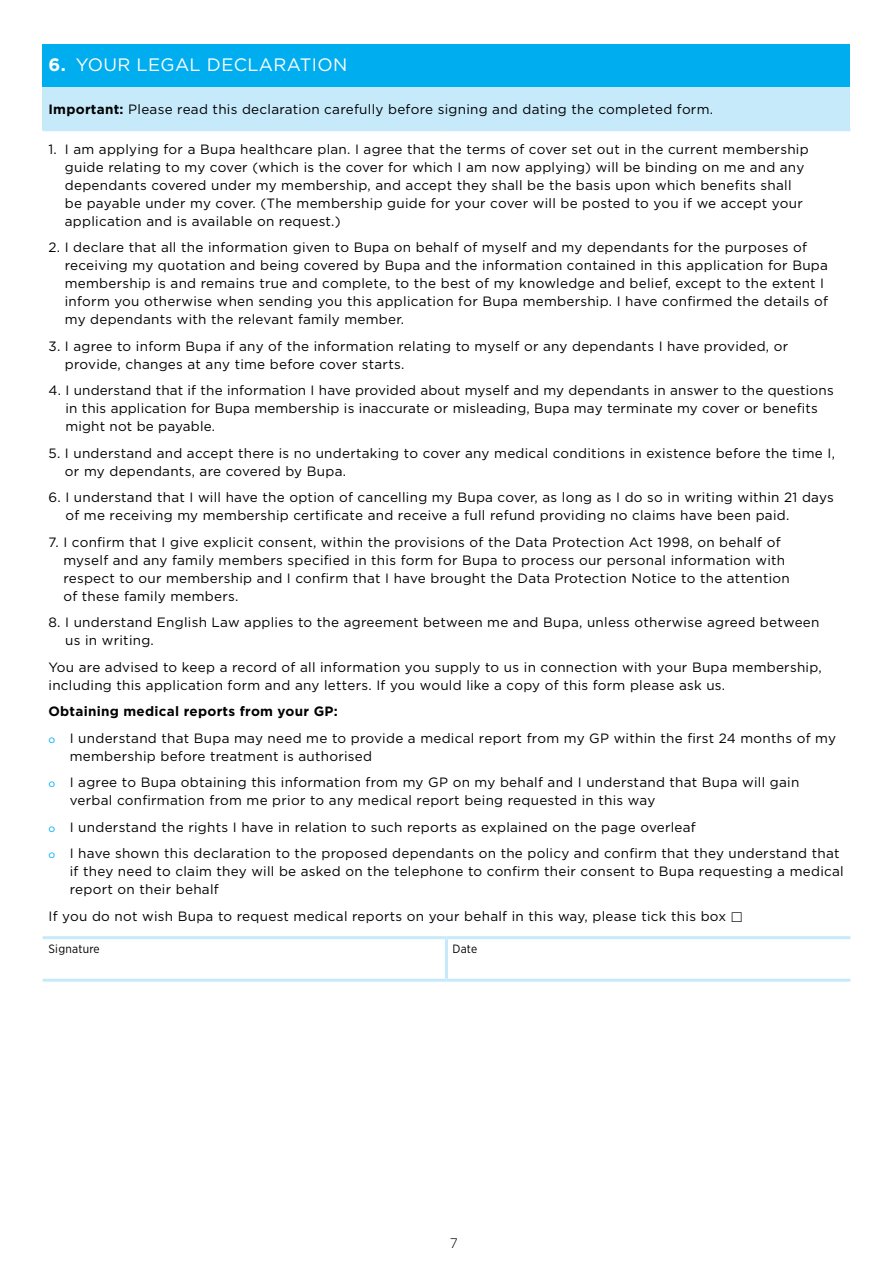
<style>
.page{position:relative;width:893px;height:1263px;background:#fff}
.page>*{position:absolute;margin:0;border:0;box-sizing:border-box;transform-origin:0 0}
.t1{font:18px "Gotham";color:#fff}
.t2{font:300 13.8px "Gotham";color:#000}
.t3{font:13.5px/18px "Gotham";letter-spacing:.02em;color:#000}
.t4{font:12px "Gotham Narrow";letter-spacing:.02em;color:#000}
.s1{font-weight:700}
.s2{font-size:10.5px;color:#00aeef}
</style>
<div class="page">
<div style="left:43px;top:45px;width:807px;height:42px;background:#00aeef"></div>
<div style="left:43px;top:87px;width:807px;height:43px;background:#c7eafb"></div>
<svg style="left:43px;top:939px;width:807px;height:40px"></svg>
<hr style="left:43px;top:128px;width:403px;height:3px;background:#c7eafb">
<hr style="left:446px;top:128px;width:404px;height:3px;background:#c7eafb">
<hr style="left:43px;top:936px;width:403px;height:3px;background:#c7eafb">
<hr style="left:446px;top:936px;width:404px;height:3px;background:#c7eafb">
<hr style="left:445px;top:939px;width:3px;height:40px;background:#c7eafb">
<hr style="left:43px;top:979px;width:403px;height:3px;background:#c7eafb">
<hr style="left:446px;top:979px;width:404px;height:3px;background:#c7eafb">
<h1 class="t1" style="left:49px;top:55px;width:126px"><span class="s1">6.</span> Your legal</h1>
<h1 class="t1" style="left:207px;top:55px;width:53px">declarati</h1>
<h1 class="t1" style="left:317px;top:55px;width:28px">on</h1>
<p class="t3" style="left:49px;top:100px;width:666px"><span class="s1">Important:</span> Please read this declaration carefully before signing and dating the completed form.</p>
<p class="t3" style="left:65px;top:140px;width:745px;text-indent:-16px">1. I am applying for a Bupa healthcare plan. I agree that the terms of cover set out in the current membership guide relating to my cover (which is the cover for which I am now applying) will be binding on me and any dependants covered under my membership, and accept they shall be the basis upon which benefits shall be payable under my cover. (The membership guide for your cover will be posted to you if we accept your application and is available on request.)</p>
<p class="t3" style="left:65px;top:238px;width:765px;text-indent:-16px">2. I declare that all the information given to Bupa on behalf of myself and my dependants for the purposes of receiving my quotation and being covered by Bupa and the information contained in this application for Bupa membership is and remains true and complete, to the best of my knowledge and belief, except to the extent I inform you otherwise when sending you this application for Bupa membership. I have confirmed the details of my dependants with the relevant family member.</p>
<p class="t3" style="left:65px;top:337px;width:725px;text-indent:-16px">3. I agree to inform Bupa if any of the information relating to myself or any dependants I have provided, or provide, changes at any time before cover starts.</p>
<p class="t3" style="left:65px;top:381px;width:770px;text-indent:-17px">4. I understand that if the information I have provided about myself and my dependants in answer to the questions in this application for Bupa membership is inaccurate or misleading, Bupa may terminate my cover or benefits might not be payable.</p>
<p class="t3" style="left:65px;top:444px;width:771px;text-indent:-16px">5. I understand and accept there is no undertaking to cover any medical conditions in existence before the time I, or my dependants, are covered by Bupa.</p>
<p class="t3" style="left:65px;top:488px;width:770px;text-indent:-17px">6. I understand that I will have the option of cancelling my Bupa cover, as long as I do so in writing within 21 days of me receiving my membership certificate and receive a full refund providing no claims have been paid.</p>
<p class="t3" style="left:63px;top:533px;width:728px;text-indent:-15px">7. I confirm that I give explicit consent, within the provisions of the Data Protection Act 1998, on behalf of myself and any family members specified in this form for Bupa to process our personal information with respect to our membership and I confirm that I have brought the Data Protection Notice to the attention of these family members.</p>
<p class="t3" style="left:65px;top:613px;width:756px;text-indent:-17px">8. I understand English Law applies to the agreement between me and Bupa, unless otherwise agreed between us in writing.</p>
<p class="t3" style="left:49px;top:658px;width:775px">You are advised to keep a record of all information you supply to us in connection with your Bupa membership, including this application form and any letters. If you would like a copy of this form please ask us.</p>
<p class="t3" style="left:49px;top:698px;width:789px;line-height:26.5px"><span class="s1">Obtaining medical reports from your GP:<br></span><span class="s2">o</span> I understand that Bupa may need me to provide a medical report from my GP within the first 24 months of my</p>
<p class="t3" style="left:49px;top:742px;width:752px;line-height:26.5px;text-indent:21px">membership before treatment is authorised<br><span class="s2">o</span> I agree to Bupa obtaining this information from my GP on my behalf and I understand that Bupa will gain</p>
<p class="t3" style="left:49px;top:787px;width:793px;line-height:26.5px;text-indent:21px">verbal confirmation from me prior to any medical report being requested in this way<br><span class="s2">o</span> I understand the rights I have in relation to such reports as explained on the page overleaf<br><span class="s2">o</span> I have shown this declaration to the proposed dependants on the policy and confirm that they understand that</p>
<p class="t3" style="left:70px;top:862px;width:775px">if they need to claim they will be asked on the telephone to confirm their consent to Bupa requesting a medical report on their behalf</p>
<p class="t3" style="left:49px;top:907px;width:679px">If you do not wish Bupa to request medical reports on your behalf in this way, please tick this box</p>
<p class="t4" style="left:49px;top:942px;width:53px">Signature</p>
<p class="t4" style="left:452px;top:942px;width:26px">Date</p>
<p class="t2" style="left:450px;top:1235px;width:10px">7</p>
</div>
